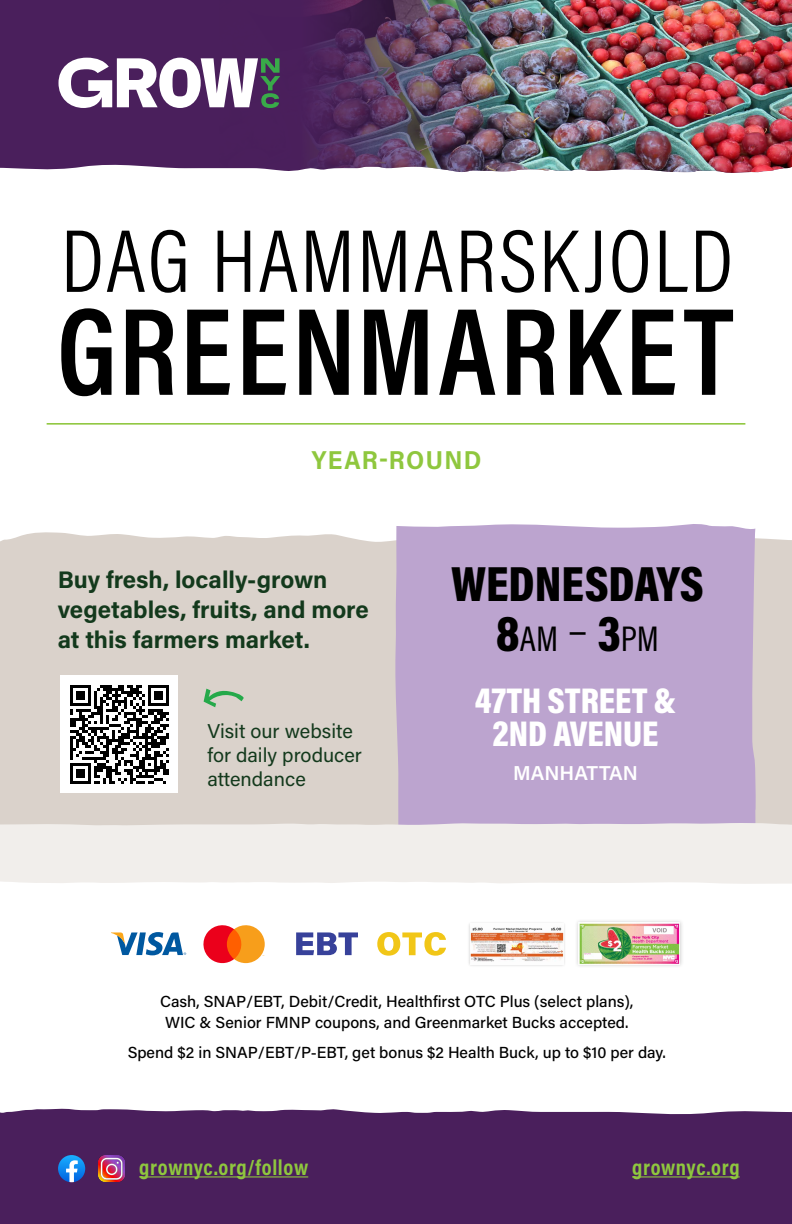
<style>
.page{position:relative;width:792px;height:1224px;background:#fff}
.page>*{position:absolute;margin:0;border:0;box-sizing:border-box;transform-origin:0 0}
.t1{font:900 50px "Acumin Pro Cond";letter-spacing:-.005em;color:#000}
.t2{font:900 36.2px/32.2px "Acumin Pro Cond";color:#fff;text-align:center}
.t3{font:36px "Acumin Pro Cond";color:#000}
.t4{font:700 26px "Acumin Pro Semi Cond";letter-spacing:.05em;color:#8fc73e}
.t5{font:700 24px/30px "Acumin Pro";color:#13391c}
.t6{font:700 22px "Acumin Pro Cond";letter-spacing:.03em;color:#8fc73e}
.t7{font:600 20.1px "Acumin Pro";color:#fff}
.t8{font:20px/24px "Acumin Pro";color:#13391c}
.t9{font:500 16px/21px "Acumin Pro";color:#000;text-align:center}
.s1{font-weight:900;font-size:50px}
.s2{font-weight:300;font-size:50px}
</style>
<div class="page">
<div style="left:0;top:0;width:220px;height:170px;background:#4a1f5c"></div>
<img style="left:220px;top:0;width:572px;height:173px">
<div style="left:0;top:1108px;width:792px;height:116px;background:#4a1f5c"></div>
<div style="left:0;top:532px;width:792px;height:291px;background:#dad2cb"></div>
<div style="left:395px;top:524px;width:361px;height:299px;background:#bca4cf"></div>
<hr style="left:139px;top:1176px;width:169px;height:1px;background:#8fc73e">
<svg style="left:58px;top:58px;width:222px;height:50px"></svg>
<svg style="left:58px;top:1155px;width:27px;height:27px"></svg>
<img style="left:98px;top:1156px;width:26px;height:26px">
<hr style="left:47px;top:423px;width:698px;height:2px;background:#8fc73e">
<div style="left:61px;top:676px;width:117px;height:117px;background:#fff"></div>
<div style="left:0;top:823px;width:792px;height:61px;background:#f1eeeb"></div>
<svg style="left:203px;top:925px;width:62px;height:39px"></svg>
<svg style="left:111px;top:932px;width:75px;height:23px"></svg>
<svg style="left:296px;top:932px;width:62px;height:23px"></svg>
<div style="left:467px;top:921px;width:99px;height:46px;background:#000;opacity:.2"></div>
<img style="left:470px;top:927px;width:93px;height:35px">
<div style="left:575px;top:919px;width:109px;height:50px;background:#f5f5f5"></div>
<img style="left:579px;top:923px;width:101px;height:41px">
<svg style="left:204px;top:689px;width:40px;height:18px"></svg>
<hr style="left:632px;top:1176px;width:108px;height:1px;background:#8fc73e">
<svg style="left:377px;top:932px;width:69px;height:24px"></svg>
<svg style="left:61px;top:308px;width:672px;height:88px"></svg>
<svg style="left:67px;top:230px;width:663px;height:63px"></svg>
<svg style="left:70px;top:685px;width:99px;height:99px"></svg>
<h3 class="t4" style="left:312px;top:441px;width:171px">YEAR-ROUND</h3>
<h3 class="t5" style="left:58px;top:563px;width:313px">Buy fresh, locally-grown vegetables, fruits, and more at this farmers market.</h3>
<p class="t8" style="left:207px;top:718px;width:156px">Visit our website for daily producer attendance</p>
<h1 class="t1" style="left:451px;top:551px;width:254px">WEDNESDAYS</h1>
<h3 class="t3" style="left:496px;top:616px;width:165px"><span class="s1">8</span>AM <span class="s2">–</span> <span class="s1">3</span>PM</h3>
<h2 class="t2" style="left:475px;top:684px;width:203px">47TH STREET &amp;<br>2ND AVENUE</h2>
<p class="t7" style="left:513px;top:759px;width:126px">MANHATTAN</p>
<p class="t9" style="left:160px;top:990px;width:475px">Cash, SNAP/EBT, Debit/Credit, Healthfirst OTC Plus (select plans),<br>WIC &amp; Senior FMNP coupons, and Greenmarket Bucks accepted.</p>
<p class="t9" style="left:128px;top:1041px;width:540px">Spend $2 in SNAP/EBT/P-EBT, get bonus $2 Health Buck, up to $10 per day.</p>
<h3 class="t6" style="left:139px;top:1153px;width:170px">grownyc.org/follow</h3>
<h3 class="t6" style="left:632px;top:1153px;width:109px">grownyc.org</h3>
</div>
